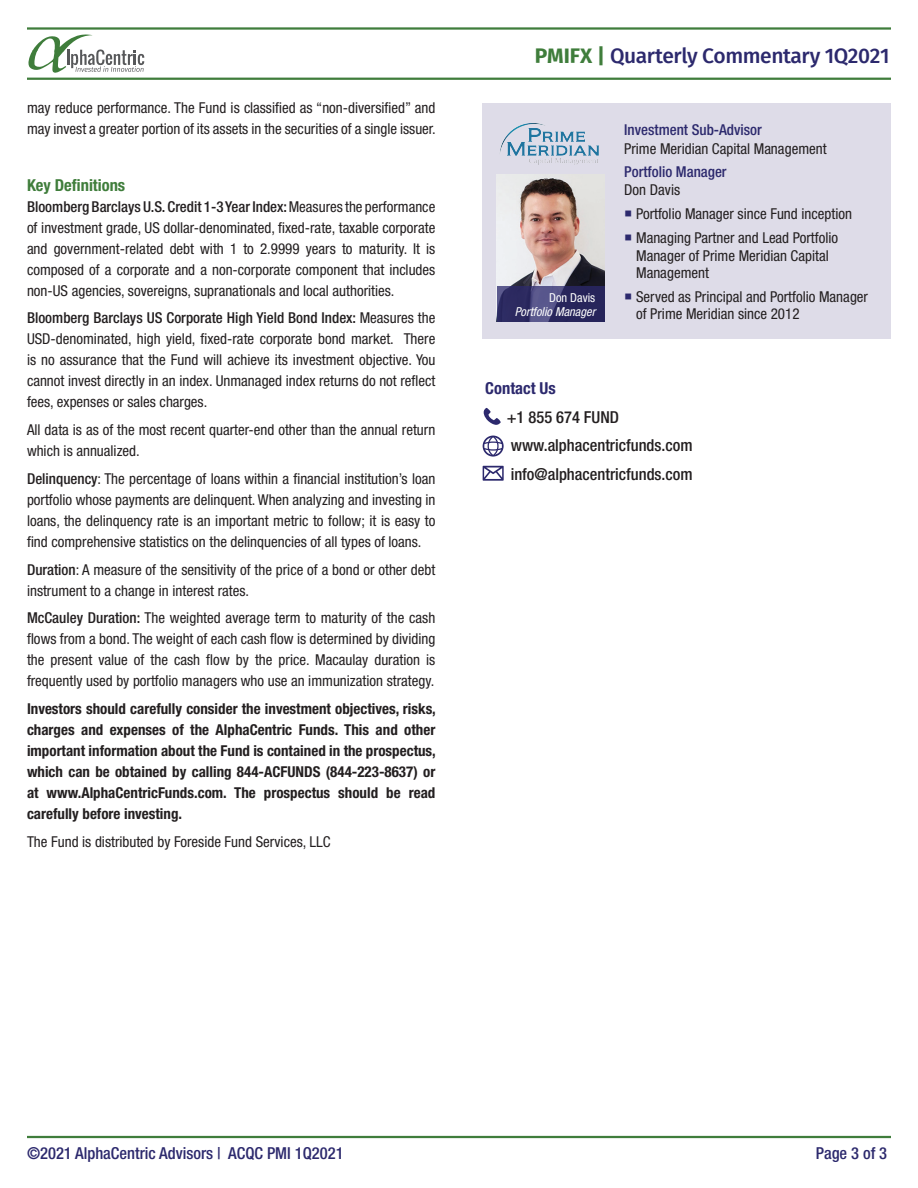
<style>
.page{position:relative;width:918px;height:1188px;background:#fff}
.page>*{position:absolute;margin:0;border:0;box-sizing:border-box;transform-origin:0 0}
.t1{font:500 21px "Fira Sans";letter-spacing:-.02em;color:#2c296d}
.t2{font:500 condensed 16.5px "Helvetica Neue LT Std";color:#231f20}
.t3{font:500 condensed 16.5px "Helvetica Neue LT Std";color:#2c296d}
.t4{font:700 condensed 16.5px "Helvetica Neue LT Std";color:#3f7d3b}
.t5{font:700 condensed 16.5px "Helvetica Neue LT Std";color:#2c296d}
.t6{font:condensed 15px/21px "Helvetica Neue LT Std";color:#231f20}
.t7{font:700 condensed 15px/21px "Helvetica Neue LT Std";color:#231f20;text-align:justify}
.t8{font:500 condensed 15px "Helvetica Neue LT Std";color:#2c296d}
.t9{font:italic condensed 12.3px "Helvetica Neue LT Std";color:#fff}
.t10{font:condensed 12.3px "Helvetica Neue LT Std";color:#fff}
.s1{font-weight:500}
.s2{font-weight:700;color:#3f7d3b}
.s3{color:#2c296d}
</style>
<div class="page">
<hr style="left:27px;top:1136px;width:864px;height:2px;background:#3f7d3b">
<svg style="left:28px;top:34px;width:116px;height:39px"></svg>
<hr style="left:27px;top:78px;width:864px;height:2px;background:#3f7d3b">
<hr style="left:27px;top:27px;width:864px;height:3px;background:#3f7d3b">
<div style="left:483px;top:104px;width:408px;height:235px;background:#dedce8"></div>
<img style="left:497px;top:174px;width:108px;height:113px">
<svg style="left:497px;top:287px;width:108px;height:35px;background:#353369"></svg>
<img style="left:500px;top:123px;width:99px;height:42px">
<svg style="left:483px;top:466px;width:21px;height:15px"></svg>
<svg style="left:483px;top:408px;width:18px;height:17px"></svg>
<svg style="left:483px;top:436px;width:21px;height:21px"></svg>
<p class="t6" style="left:27px;top:97px;width:410px">may reduce performance. The Fund is classified as “non-diversified” and may invest a greater portion of its assets in the securities of a single issuer.</p>
<p class="t4" style="left:27px;top:175px;width:100px">Key Definitions</p>
<p class="t6" style="left:27px;top:196px;width:410px;text-align:justify"><span class="s1">Bloomberg Barclays U.S. Credit 1-3 Year Index:</span> Measures the performance of investment grade, US dollar-denominated, fixed-rate, taxable corporate and government-related debt with 1 to 2.9999 years to maturity. It is composed of a corporate and a non-corporate component that includes non-US agencies, sovereigns, supranationals and local authorities.</p>
<p class="t6" style="left:27px;top:307px;width:410px;text-align:justify"><span class="s1">Bloomberg Barclays US Corporate High Yield Bond Index:</span> Measures the USD-denominated, high yield, fixed-rate corporate bond market. There is no assurance that the Fund will achieve its investment objective. You cannot invest directly in an index. Unmanaged index returns do not reflect fees, expenses or sales charges.</p>
<p class="t6" style="left:27px;top:419px;width:410px">All data is as of the most recent quarter-end other than the annual return which is annualized.</p>
<p class="t6" style="left:27px;top:468px;width:410px;text-align:justify"><span class="s1">Delinquency</span>: The percentage of loans within a financial institution’s loan portfolio whose payments are delinquent. When analyzing and investing in loans, the delinquency rate is an important metric to follow; it is easy to find comprehensive statistics on the delinquencies of all types of loans.</p>
<p class="t6" style="left:27px;top:559px;width:410px"><span class="s1">Duration</span>: A measure of the sensitivity of the price of a bond or other debt instrument to a change in interest rates.</p>
<p class="t6" style="left:27px;top:607px;width:410px;text-align:justify"><span class="s1">McCauley Duration:</span> The weighted average term to maturity of the cash flows from a bond. The weight of each cash flow is determined by dividing the present value of the cash flow by the price. Macaulay duration is frequently used by portfolio managers who use an immunization strategy.</p>
<p class="t7" style="left:27px;top:698px;width:410px">Investors should carefully consider the investment objectives, risks, charges and expenses of the AlphaCentric Funds. This and other important information about the Fund is contained in the prospectus, which can be obtained by calling 844-ACFUNDS (844-223-8637) or at www.AlphaCentricFunds.com. The prospectus should be read carefully before investing.</p>
<p class="t6" style="left:27px;top:831px;width:305px">The Fund is distributed by Foreside Fund Services, LLC</p>
<p class="t1" style="left:535px;top:39px;width:356px"><span class="s2">PMIFX |</span> Quarterly Commentary 1Q2021</p>
<p class="t10" style="left:549px;top:290px;width:48px">Don Davis</p>
<p class="t9" style="left:515px;top:304px;width:82px">Portfolio Manager</p>
<p class="t8" style="left:624px;top:121px;width:139px">Investment Sub-Advisor</p>
<p class="t6" style="left:624px;top:138px;width:204px">Prime Meridian Capital Management</p>
<p class="t8" style="left:624px;top:163px;width:104px">Portfolio Manager</p>
<p class="t6" style="left:624px;top:179px;width:57px">Don Davis</p>
<p class="t6" style="left:624px;top:203px;width:229px"><span class="s3">○</span> Portfolio Manager since Fund inception</p>
<p class="t6" style="left:636px;top:229px;width:203px;line-height:17.2px;text-indent:-12px"><span class="s3">○</span> Managing Partner and Lead Portfolio<br>Manager of Prime Meridian Capital<br>Management</p>
<p class="t6" style="left:636px;top:288px;width:233px;line-height:17.2px;text-indent:-12px"><span class="s3">○</span> Served as Principal and Portfolio Manager of Prime Meridian since 2012</p>
<p class="t5" style="left:485px;top:378px;width:72px">Contact Us</p>
<p class="t2" style="left:507px;top:407px;width:114px">+1 855 674 FUND</p>
<p class="t2" style="left:511px;top:435px;width:184px">www.alphacentricfunds.com</p>
<p class="t2" style="left:511px;top:464px;width:184px">info@alphacentricfunds.com</p>
<p class="t3" style="left:27px;top:1143px;width:318px">©2021 AlphaCentric Advisors | ACQC PMI 1Q2021</p>
<p class="t3" style="left:816px;top:1143px;width:73px">Page 3 of 3</p>
</div>
